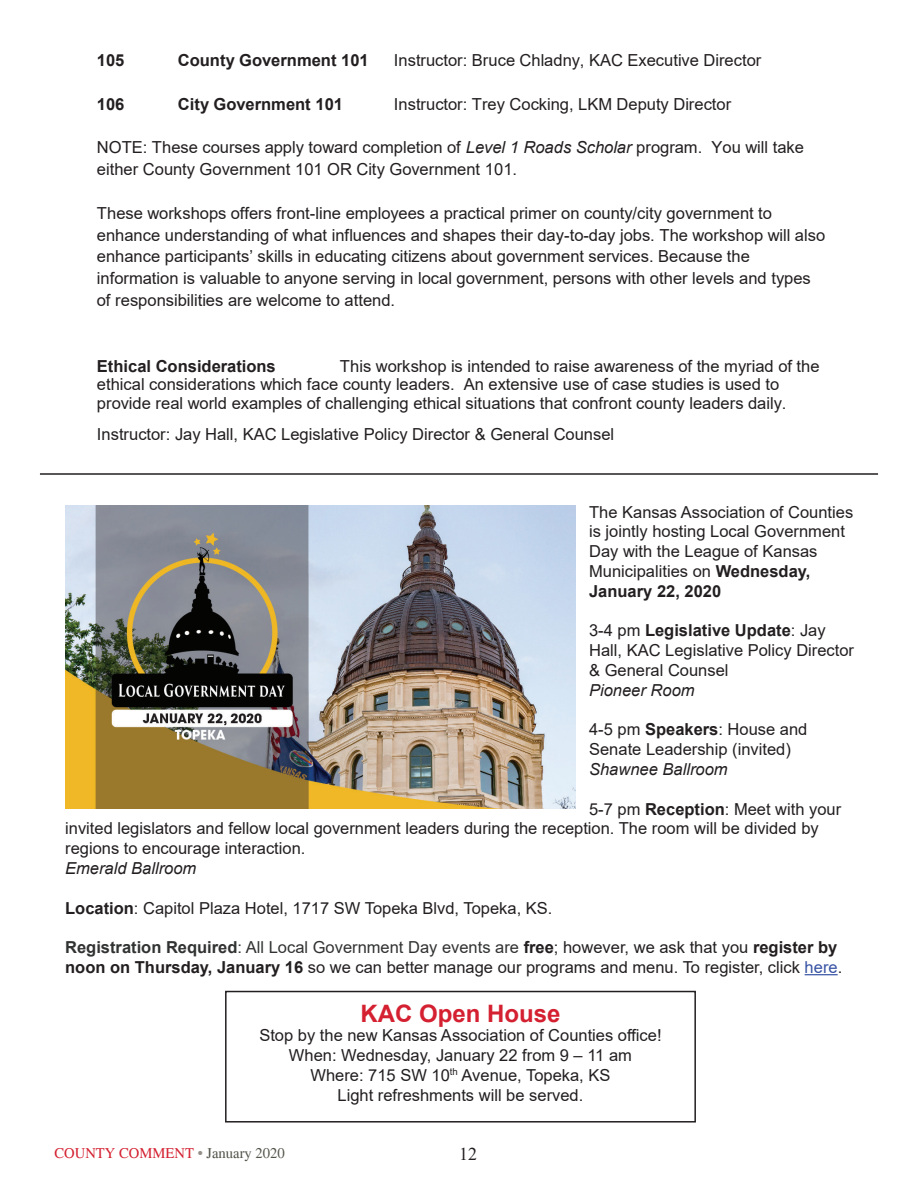
<style>
.page{position:relative;width:918px;height:1188px;background:#fff}
.page>*{position:absolute;margin:0;border:0;box-sizing:border-box;transform-origin:0 0}
.t1{font:700 24px "Arial";color:#d42030}
.t2{font:18px "Times New Roman";color:#231f20}
.t3{font:16.5px/19.8px "Arial";color:#231f20}
.t4{font:700 16.5px "Arial";color:#231f20}
.t5{font:italic 16.5px "Arial";color:#231f20}
.t6{font:14.7px "Times";color:#d42030}
.s1{font-style:italic}
.s2{font-weight:700}
.s3{font-weight:700;color:#313232}
.s4{color:#313232}
.s5{color:#3853a3}
.s6{color:#949089}
.s7{color:#53534a}
</style>
<div class="page">
<hr style="left:805px;top:974px;width:33px;height:1px;background:#3853a3">
<img style="left:65px;top:506px;width:511px;height:303px">
<div style="left:225px;top:991px;width:471px;height:132px;border:2px solid #231f20"></div>
<hr style="left:40px;top:473px;width:838px;height:2px;background:#231f20">
<p class="t4" style="left:97px;top:49px;width:29px">105</p>
<p class="t4" style="left:178px;top:49px;width:192px">County Government 101</p>
<p class="t3" style="left:394px;top:50px;width:369px">Instructor: Bruce Chladny, KAC Executive Director</p>
<p class="t4" style="left:97px;top:92px;width:29px">106</p>
<p class="t4" style="left:178px;top:92px;width:167px">City Government 101</p>
<p class="t3" style="left:394px;top:94px;width:339px">Instructor: Trey Cocking, LKM Deputy Director</p>
<p class="t3" style="left:97px;top:137px;width:709px;line-height:21.8px">NOTE: These courses apply toward completion of <span class="s1">Level 1 Roads Scholar</span> program. You will take either County Government 101 OR City Government 101.</p>
<p class="t3" style="left:97px;top:202px;width:730px;line-height:21.8px">These workshops offers front-line employees a practical primer on county/city government to enhance understanding of what influences and shapes their day-to-day jobs. The workshop will also enhance participants’ skills in educating citizens about government services. Because the information is valuable to anyone serving in local government, persons with other levels and types of responsibilities are welcome to attend.</p>
<p class="t3" style="left:97px;top:356px;width:724px;line-height:19px;text-indent:243px">This workshop is intended to raise awareness of the myriad of the ethical considerations which face county leaders. An extensive use of case studies is used to provide real world examples of challenging ethical situations that confront county leaders daily.</p>
<p class="t3" style="left:97px;top:425px;width:519px">Instructor: Jay Hall, KAC Legislative Policy Director &amp; General Counsel</p>
<p class="t4" style="left:97px;top:354px;width:180px">Ethical Considerations</p>
<p class="t3" style="left:589px;top:502px;width:266px">The Kansas Association of Counties is jointly hosting Local Government<br>Day with the League of Kansas<br>Municipalities on <span class="s2">Wednesday,<br>January 22, 2020</span></p>
<p class="t3" style="left:589px;top:621px;width:266px">3-4 pm <span class="s2">Legislative Update</span>: Jay<br>Hall, KAC Legislative Policy Director &amp; General Counsel</p>
<p class="t5" style="left:589px;top:679px;width:107px">Pioneer Room</p>
<p class="t3" style="left:589px;top:720px;width:220px">4-5 pm <span class="s2">Speakers</span>: House and<br>Senate Leadership (invited)</p>
<p class="t5" style="left:589px;top:759px;width:140px">Shawnee Ballroom</p>
<p class="t3" style="left:65px;top:799px;width:778px;text-indent:524px">5-7 pm <span class="s2">Reception</span>: Meet with your invited legislators and fellow local government leaders during the reception. The room will be divided by regions to encourage interaction.</p>
<p class="t5" style="left:65px;top:858px;width:133px">Emerald Ballroom</p>
<p class="t3" style="left:65px;top:898px;width:489px"><span class="s2">Location</span>: Capitol Plaza Hotel, 1717 SW Topeka Blvd, Topeka, KS.</p>
<p class="t3" style="left:65px;top:937px;width:779px"><span class="s3">Registration Required</span><span class="s4">: All Local Government Day events are</span> <span class="s2">free</span>; however, we ask that you <span class="s2">register by noon on Thursday, January 16</span> so we can better manage our programs and menu. To register, click <span class="s5">here</span>.</p>
<h1 class="t1" style="left:360px;top:996px;width:202px">KAC Open House</h1>
<p class="t3" style="left:259px;top:1026px;width:404px;text-align:center">Stop by the new Kansas Association of Counties office!<br>When: Wednesday, January 22 from 9 – 11 am<br>Where: 715 SW 10<sup>th</sup> Avenue, Topeka, KS<br>Light refreshments will be served.</p>
<p class="t6" style="left:54px;top:1144px;width:232px">COUNTY COMMENT <span class="s6">•</span> <span class="s7">January 2020</span></p>
<p class="t2" style="left:459px;top:1141px;width:19px">12</p>
</div>
